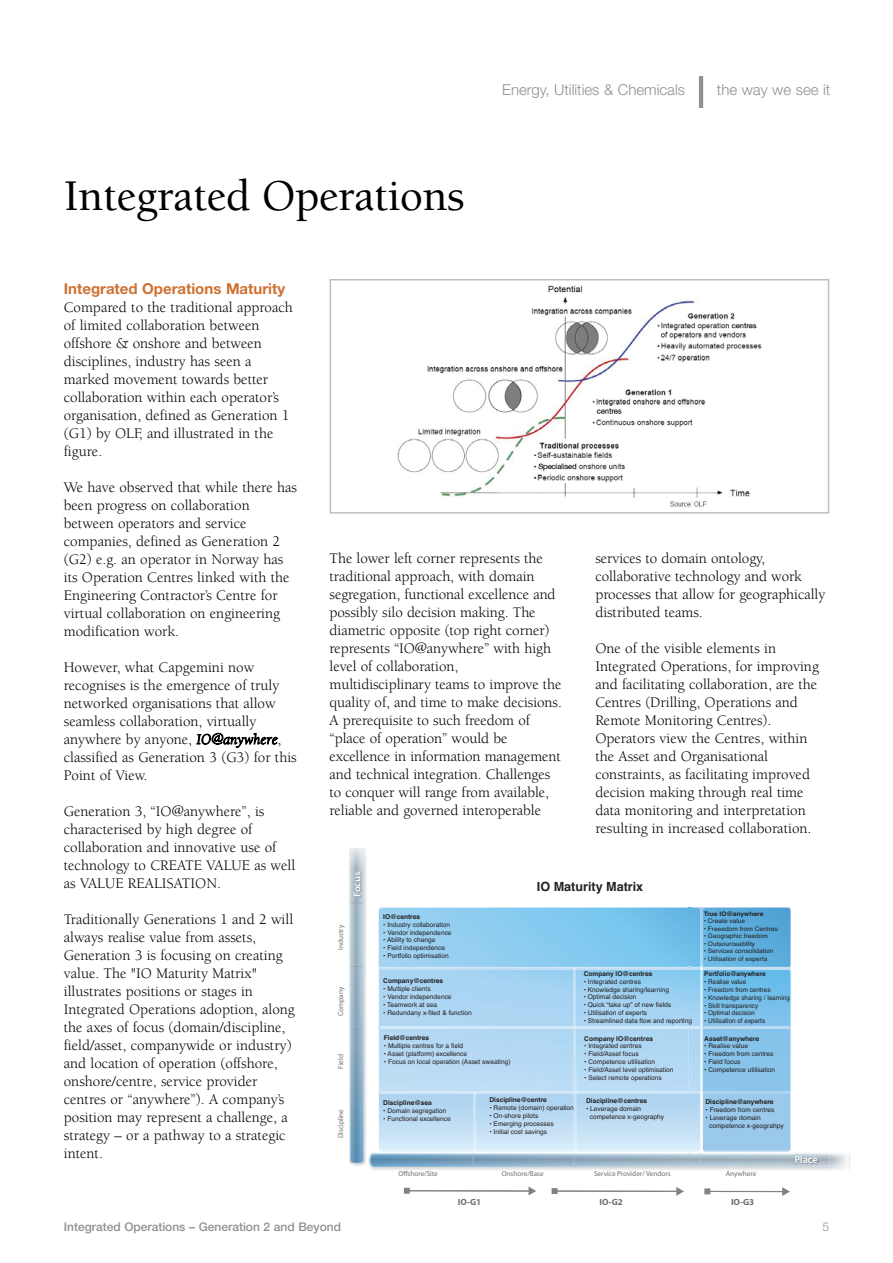
<style>
.page{position:relative;width:893px;height:1263px;background:#fff}
.page>*{position:absolute;margin:0;border:0;box-sizing:border-box;transform-origin:0 0}
.t1{font:500 45px "Berkeley";letter-spacing:-.01em;color:#000}
.t2{font:15px/18px "Berkeley";color:#000}
.t3{font:300 15px "Helvetica Neue";color:#909090}
.t4{font:700 15px "Helvetica Neue";color:#ce7130}
.t5{font:700 12.6px "Helvetica";color:#231f20}
.t6{font:500 12px "Helvetica Neue LT Std";color:#909090}
.t7{font:300 12px "Helvetica Neue";color:#909090}
.t8{font:600 10.2px "Myriad Pro";color:#fff}
.t9{font:700 9px "Myriad Pro";color:#6d6e70}
.t10{font:7.2px "Myriad Pro";color:#6d6e70}
.t11{font:6.6px/7.9px "Helvetica";color:#231f20}
.t12{font:700 6.6px "Helvetica";color:#231f20}
.t13{font:6.6px "Helvetica";color:#231f20;scale:.96 1}
.t14{font:700 6.6px "Helvetica";color:#231f20;scale:.96 1}
.t15{font:6.3px "Helvetica";color:#231f20;scale:1.06 1}
.t16{font:700 6.3px "Helvetica";color:#231f20;scale:1.06 1}
.s1{font-style:italic}
</style>
<div class="page">
<hr style="left:699px;top:76px;width:4px;height:32px;background:#909090">
<img style="left:397px;top:285px;width:365px;height:222px">
<div style="left:330px;top:279px;width:499px;height:235px;border:2px solid #bfbfbf"></div>
<svg style="left:349px;top:849px;width:497px;height:321px"></svg>
<img style="left:794px;top:1154px;width:25px;height:13px">
<svg style="left:528px;top:1187px;width:8px;height:9px"></svg>
<svg style="left:404px;top:1188px;width:6px;height:6px"></svg>
<svg style="left:676px;top:1187px;width:8px;height:9px"></svg>
<svg style="left:551px;top:1188px;width:6px;height:6px"></svg>
<svg style="left:782px;top:1187px;width:8px;height:9px"></svg>
<svg style="left:704px;top:1188px;width:6px;height:6px"></svg>
<hr style="left:407px;top:1190px;width:125px;height:2px;background:#808285">
<hr style="left:555px;top:1190px;width:125px;height:2px;background:#808285">
<hr style="left:707px;top:1191px;width:78px;height:1px;background:#808285">
<h1 class="t1" style="left:64px;top:179px;width:402px">Integrated Operations</h1>
<p class="t3" style="left:502px;top:84px;width:184px">Energy, Utilities &amp; Chemicals</p>
<p class="t3" style="left:717px;top:84px;width:115px">the way we see it</p>
<p class="t4" style="left:64px;top:283px;width:223px">Integrated Operations Maturity</p>
<p class="t2" style="left:64px;top:300px;width:231px">Compared to the traditional approach of limited collaboration between offshore &amp; onshore and between disciplines, industry has seen a marked movement towards better collaboration within each operator’s organisation, defined as Generation 1 (G1) by OLF, and illustrated in the figure.</p>
<p class="t2" style="left:64px;top:480px;width:235px">We have observed that while there has been progress on collaboration between operators and service companies, defined as Generation 2 (G2) e.g. an operator in Norway has its Operation Centres linked with the Engineering Contractor’s Centre for virtual collaboration on engineering modification work.</p>
<p class="t2" style="left:64px;top:660px;width:234px">However, what Capgemini now recognises is the emergence of truly networked organisations that allow seamless collaboration, virtually anywhere by anyone, <span class="s1">IO@anywhere</span>, classified as Generation 3 (G3) for this<br>Point of View.</p>
<p class="t2" style="left:64px;top:804px;width:233px">Generation 3, “IO@anywhere”, is characterised by high degree of collaboration and innovative use of technology to CREATE VALUE as well as VALUE REALISATION.</p>
<p class="t2" style="left:64px;top:912px;width:233px">Traditionally Generations 1 and 2 will always realise value from assets, Generation 3 is focusing on creating value. The "IO Maturity Matrix" illustrates positions or stages in Integrated Operations adoption, along the axes of focus (domain/discipline, field/asset, companywide or industry) and location of operation (offshore, onshore/centre, service provider centres or “anywhere”). A company’s position may represent a challenge, a strategy – or a pathway to a strategic intent.</p>
<p class="t2" style="left:330px;top:551px;width:234px">The lower left corner represents the traditional approach, with domain segregation, functional excellence and possibly silo decision making. The diametric opposite (top right corner) represents “IO@anywhere” with high level of collaboration, multidisciplinary teams to improve the quality of, and time to make decisions.<br>A prerequisite to such freedom of “place of operation” would be excellence in information management and technical integration. Challenges to conquer will range from available, reliable and governed interoperable</p>
<p class="t2" style="left:595px;top:551px;width:231px">services to domain ontology, collaborative technology and work processes that allow for geographically distributed teams.</p>
<p class="t2" style="left:595px;top:641px;width:225px">One of the visible elements in Integrated Operations, for improving and facilitating collaboration, are the Centres (Drilling, Operations and Remote Monitoring Centres).<br>Operators view the Centres, within the Asset and Organisational constraints, as facilitating improved decision making through real time data monitoring and interpretation resulting in increased collaboration.</p>
<p class="t8" style="left:351px;top:897px;width:27px;rotate:-90deg">Focus</p>
<p class="t10" style="left:337px;top:950px;width:26px;rotate:-90deg">Industry</p>
<p class="t10" style="left:337px;top:1016px;width:30px;rotate:-90deg">Company</p>
<p class="t10" style="left:337px;top:1069px;width:16px;rotate:-90deg">Field</p>
<p class="t10" style="left:337px;top:1138px;width:31px;rotate:-90deg">Discipline</p>
<p class="t12" style="left:383px;top:914px;width:38px">IO@centres</p>
<p class="t11" style="left:383px;top:921px;width:68px">• Industry collaboration</p>
<p class="t11" style="left:383px;top:929px;width:70px">• Vendor independence</p>
<p class="t11" style="left:383px;top:937px;width:54px">• Ability to change</p>
<p class="t11" style="left:383px;top:945px;width:63px">• Field independence</p>
<p class="t11" style="left:383px;top:953px;width:67px">• Portfolio optimisation</p>
<p class="t12" style="left:383px;top:978px;width:61px">Company@centres</p>
<p class="t11" style="left:383px;top:985px;width:49px">• Multiple clients</p>
<p class="t11" style="left:383px;top:993px;width:70px">• Vendor independence</p>
<p class="t11" style="left:383px;top:1001px;width:55px">• Teamwork at sea</p>
<p class="t11" style="left:383px;top:1009px;width:90px">• Redundany x-filed &amp; function</p>
<p class="t5" style="left:537px;top:881px;width:108px">IO Maturity Matrix</p>
<p class="t12" style="left:584px;top:971px;width:70px">Company IO@centres</p>
<p class="t11" style="left:584px;top:978px;width:59px">• Integrated centres</p>
<p class="t11" style="left:584px;top:986px;width:87px">• Knowledge sharing/learning</p>
<p class="t11" style="left:584px;top:994px;width:54px">• Optimal decision</p>
<p class="t11" style="left:584px;top:1002px;width:89px">• Quick “take up” of new fields</p>
<p class="t11" style="left:584px;top:1010px;width:65px">• Utilisation of experts</p>
<p class="t11" style="left:584px;top:1018px;width:110px">• Streamlined data flow and reporting</p>
<p class="t12" style="left:384px;top:1035px;width:47px">Field@centres</p>
<p class="t11" style="left:384px;top:1042px;width:81px">• Multiple centres for a field</p>
<p class="t11" style="left:384px;top:1050px;width:85px">• Asset (platform) excellence</p>
<p class="t11" style="left:384px;top:1058px;width:128px">• Focus on local operation (Asset sweating)</p>
<p class="t12" style="left:489px;top:1098px;width:59px">Discipline@centre</p>
<p class="t11" style="left:489px;top:1105px;width:86px">• Remote (domain) operation</p>
<p class="t11" style="left:489px;top:1112px;width:50px">• On-shore pilots</p>
<p class="t11" style="left:489px;top:1120px;width:66px">• Emerging processes</p>
<p class="t11" style="left:489px;top:1128px;width:59px">• Initial cost savings</p>
<p class="t12" style="left:383px;top:1101px;width:50px">Discipline@sea</p>
<p class="t11" style="left:383px;top:1108px;width:65px">• Domain segregation</p>
<p class="t11" style="left:383px;top:1115px;width:69px">• Functional excellence</p>
<p class="t12" style="left:584px;top:1036px;width:70px">Company IO@centres</p>
<p class="t11" style="left:584px;top:1043px;width:59px">• Integrated centres</p>
<p class="t11" style="left:584px;top:1051px;width:56px">• Field/Asset focus</p>
<p class="t11" style="left:584px;top:1059px;width:72px">• Competence utilisation</p>
<p class="t11" style="left:584px;top:1067px;width:91px">• Field/Asset level optimisation</p>
<p class="t11" style="left:584px;top:1074px;width:79px">• Select remote operations</p>
<p class="t12" style="left:586px;top:1098px;width:63px">Discipline@centres</p>
<p class="t11" style="left:590px;top:1105px;width:76px;text-indent:-4px">• Leverage domain competence x-geography</p>
<p class="t16" style="left:704px;top:911px;width:58px">True IO@anywhere</p>
<p class="t15" style="left:704px;top:919px;width:41px">• Create value</p>
<p class="t15" style="left:704px;top:926px;width:71px">• Freeedom from Centres</p>
<p class="t15" style="left:704px;top:934px;width:62px">• Geographic freedom</p>
<p class="t15" style="left:704px;top:941px;width:50px">• Outsourceability</p>
<p class="t15" style="left:704px;top:949px;width:67px">• Services consolidation</p>
<p class="t15" style="left:704px;top:956px;width:61px">• Utilisation of experts</p>
<p class="t14" style="left:704px;top:971px;width:65px">Portfolio@anywhere</p>
<p class="t13" style="left:704px;top:979px;width:45px">• Realise value</p>
<p class="t13" style="left:704px;top:987px;width:70px">• Freedom from centres</p>
<p class="t13" style="left:704px;top:995px;width:91px">• Knowledge sharing / learning</p>
<p class="t13" style="left:704px;top:1003px;width:58px">• Skill transparency</p>
<p class="t13" style="left:704px;top:1011px;width:54px">• Optimal decision</p>
<p class="t13" style="left:704px;top:1019px;width:65px">• Utilisation of experts</p>
<p class="t12" style="left:704px;top:1036px;width:56px">Asset@anywhere</p>
<p class="t11" style="left:704px;top:1043px;width:45px">• Realise value</p>
<p class="t11" style="left:704px;top:1051px;width:71px">• Freedom from centres</p>
<p class="t11" style="left:704px;top:1059px;width:38px">• Field focus</p>
<p class="t11" style="left:704px;top:1067px;width:72px">• Competence utilisation</p>
<p class="t12" style="left:705px;top:1099px;width:70px">Discipline@anywhere</p>
<p class="t11" style="left:705px;top:1106px;width:71px">• Freedom from centres</p>
<p class="t11" style="left:709px;top:1114px;width:76px;text-indent:-4px">• Leverage domain competence x-geograhpy</p>
<p class="t8" style="left:794px;top:1154px;width:25px">Place</p>
<p class="t10" style="left:398px;top:1170px;width:41px">Offshore/Site</p>
<p class="t10" style="left:502px;top:1170px;width:43px">Onshore/Base</p>
<p class="t10" style="left:594px;top:1170px;width:78px">Service Provider/ Vendors</p>
<p class="t10" style="left:726px;top:1170px;width:32px">Anywhere</p>
<p class="t9" style="left:458px;top:1197px;width:25px">IO-G1</p>
<p class="t9" style="left:599px;top:1197px;width:25px">IO-G2</p>
<p class="t9" style="left:731px;top:1197px;width:25px">IO-G3</p>
<p class="t6" style="left:64px;top:1222px;width:279px">Integrated Operations – Generation 2 and Beyond</p>
<p class="t7" style="left:822px;top:1222px;width:8px">5</p>
</div>
